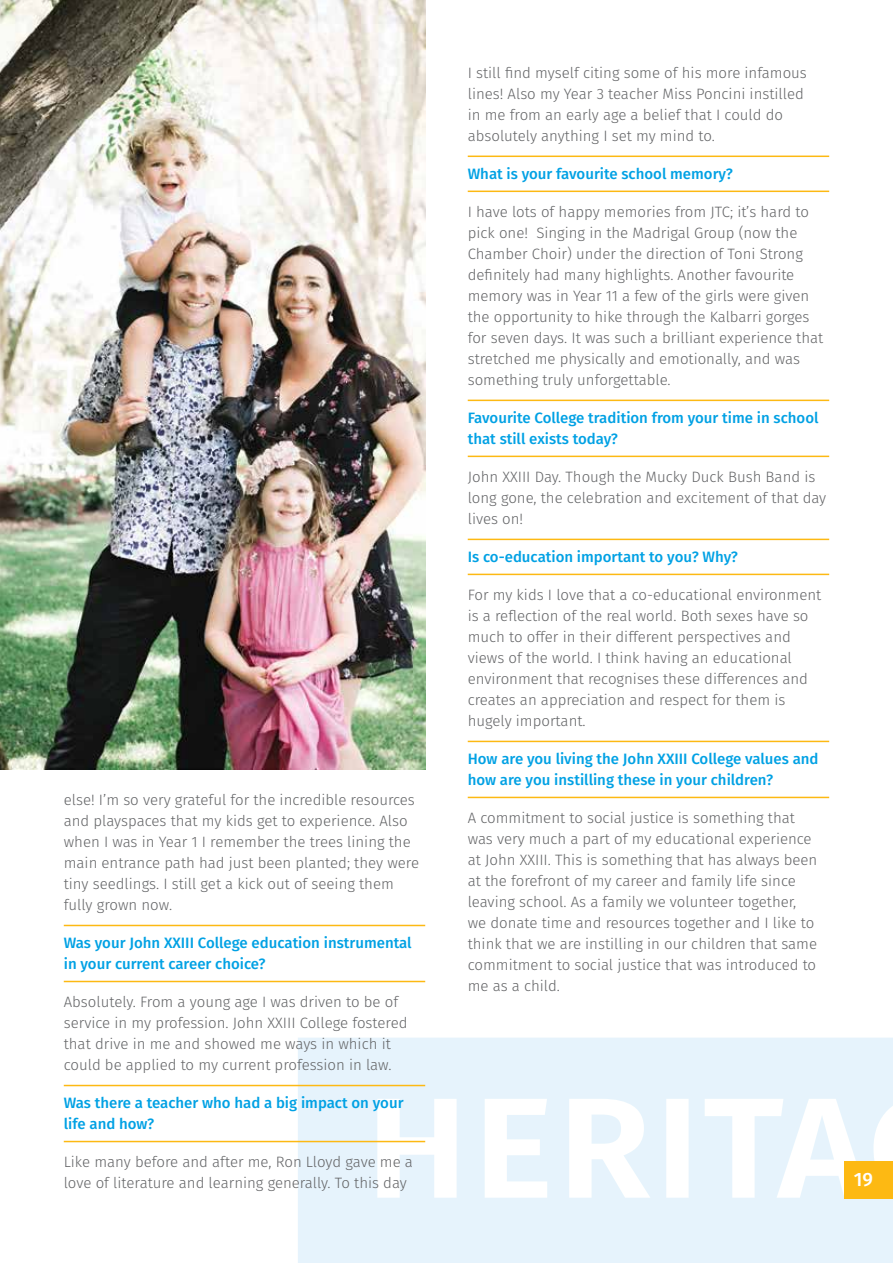
<style>
.page{position:relative;width:893px;height:1263px;background:#fff}
.page>*{position:absolute;margin:0;border:0;box-sizing:border-box;transform-origin:0 0}
.t1{font:500 19.35px "Fira Sans";color:#fff}
.t2{font:300 15px/21px "Fira Sans";color:#636466}
.t3{font:500 15px/21px "Fira Sans";color:#00a1e4}
</style>
<div class="page">
<svg style="left:298px;top:1038px;width:595px;height:225px;fill:#e6f3fc"></svg>
<hr style="left:64px;top:981px;width:361px;height:1px;background:#fdb913">
<hr style="left:64px;top:925px;width:361px;height:1px;background:#fdb913">
<hr style="left:64px;top:1141px;width:361px;height:1px;background:#fdb913">
<hr style="left:64px;top:1085px;width:361px;height:1px;background:#fdb913">
<hr style="left:468px;top:191px;width:361px;height:1px;background:#fdb913">
<hr style="left:468px;top:156px;width:361px;height:1px;background:#fdb913">
<hr style="left:468px;top:456px;width:361px;height:1px;background:#fdb913">
<hr style="left:468px;top:400px;width:361px;height:1px;background:#fdb913">
<hr style="left:468px;top:574px;width:361px;height:1px;background:#fdb913">
<hr style="left:468px;top:539px;width:361px;height:1px;background:#fdb913">
<hr style="left:468px;top:797px;width:361px;height:1px;background:#fdb913">
<hr style="left:468px;top:741px;width:361px;height:1px;background:#fdb913">
<img style="left:0;top:0;width:425px;height:770px">
<div style="left:844px;top:1161px;width:49px;height:38px;background:#fdb913"></div>
<p class="t2" style="left:64px;top:789px;width:357px">else! I’m so very grateful for the incredible resources and playspaces that my kids get to experience. Also when I was in Year 1 I remember the trees lining the main entrance path had just been planted; they were tiny seedlings. I still get a kick out of seeing them fully grown now.</p>
<p class="t3" style="left:64px;top:931px;width:349px">Was your John XXIII College education instrumental in your current career choice?</p>
<p class="t2" style="left:64px;top:991px;width:345px">Absolutely. From a young age I was driven to be of service in my profession. John XXIII College fostered that drive in me and showed me ways in which it could be applied to my current profession in law.</p>
<p class="t3" style="left:64px;top:1091px;width:341px">Was there a teacher who had a big impact on your life and how?</p>
<p class="t2" style="left:64px;top:1151px;width:351px">Like many before and after me, Ron Lloyd gave me a love of literature and learning generally. To this day</p>
<p class="t2" style="left:468px;top:62px;width:341px">I still find myself citing some of his more infamous lines! Also my Year 3 teacher Miss Poncini instilled in me from an early age a belief that I could do absolutely anything I set my mind to.</p>
<p class="t3" style="left:468px;top:162px;width:267px">What is your favourite school memory?</p>
<p class="t2" style="left:468px;top:201px;width:357px">I have lots of happy memories from JTC; it’s hard to pick one! Singing in the Madrigal Group (now the Chamber Choir) under the direction of Toni Strong definitely had many highlights. Another favourite memory was in Year 11 a few of the girls were given the opportunity to hike through the Kalbarri gorges for seven days. It was such a brilliant experience that stretched me physically and emotionally, and was something truly unforgettable.</p>
<p class="t3" style="left:468px;top:406px;width:352px">Favourite College tradition from your time in school that still exists today?</p>
<p class="t2" style="left:468px;top:466px;width:360px">John XXIII Day. Though the Mucky Duck Bush Band is long gone, the celebration and excitement of that day lives on!</p>
<p class="t3" style="left:468px;top:545px;width:272px">Is co-education important to you? Why?</p>
<p class="t2" style="left:468px;top:584px;width:355px">For my kids I love that a co-educational environment is a reflection of the real world. Both sexes have so much to offer in their different perspectives and views of the world. I think having an educational environment that recognises these differences and creates an appreciation and respect for them is hugely important.</p>
<p class="t3" style="left:468px;top:747px;width:352px">How are you living the John XXIII College values and how are you instilling these in your children?</p>
<p class="t2" style="left:468px;top:807px;width:351px">A commitment to social justice is something that was very much a part of my educational experience at John XXIII. This is something that has always been at the forefront of my career and family life since leaving school. As a family we volunteer together, we donate time and resources together and I like to think that we are instilling in our children that same commitment to social justice that was introduced to me as a child.</p>
<p class="t1" style="left:854px;top:1164px;width:21px">19</p>
</div>
